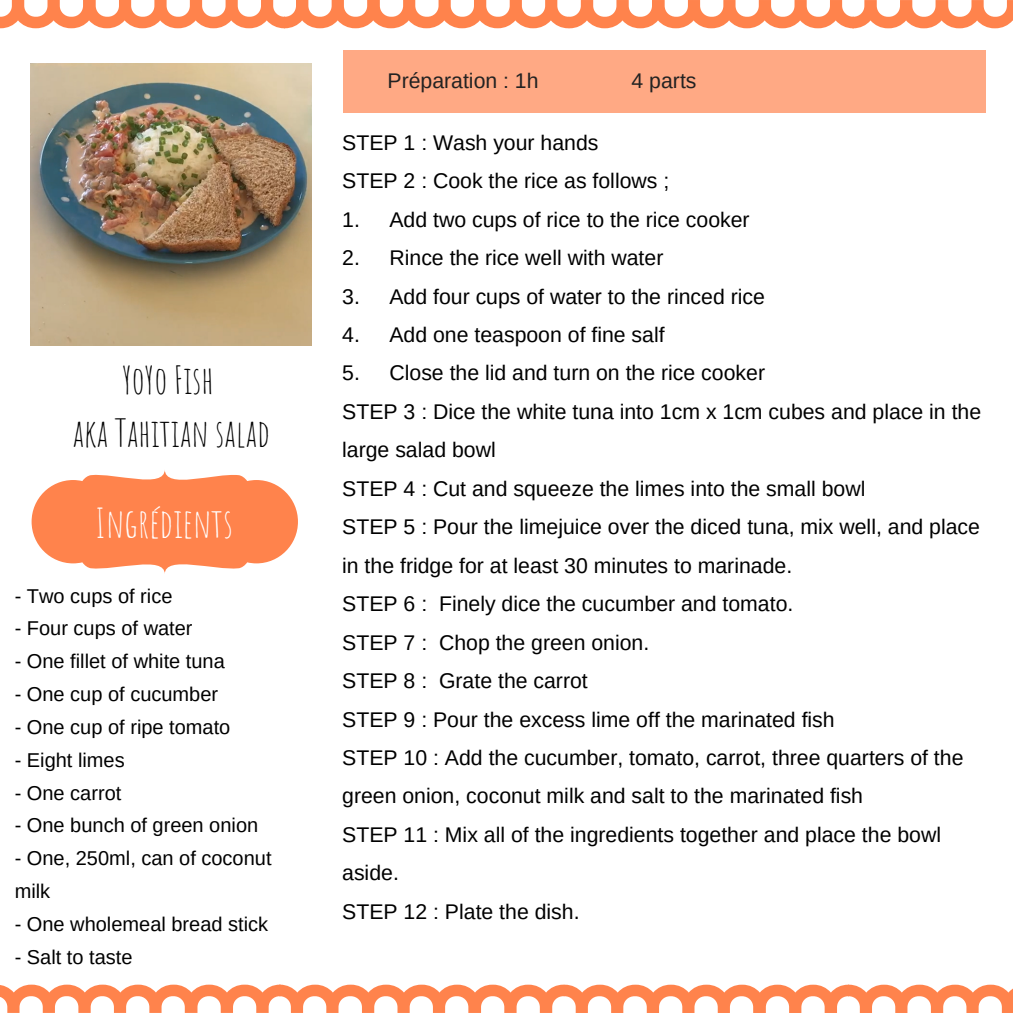
<style>
.page{position:relative;width:1013px;height:1013px;background:#fff}
.page>*{position:absolute;margin:0;border:0;box-sizing:border-box;transform-origin:0 0}
.t1{font:39.75px "Amatic SC";color:#fff}
.t2{font:37.5px/52.5px "Amatic SC";color:#000;text-align:center}
.t3{font:21.25px/38.5px "Arimo";color:#000}
.t4{font:21.25px "Arimo";color:#222}
.t5{font:20px/32.8px "Arimo";color:#000}
</style>
<div class="page">
<svg style="left:0;top:0;width:1012px;height:28px"></svg>
<svg style="left:32px;top:470px;width:266px;height:103px"></svg>
<div style="left:343px;top:51px;width:642px;height:61px;background:#ffa984"></div>
<svg style="left:0;top:984px;width:1012px;height:28px"></svg>
<img style="left:31px;top:64px;width:280px;height:281px">
<h2 class="t2" style="left:72px;top:354px;width:199px">YoYo Fish<br>aka Tahitian salad</h2>
<h1 class="t1" style="left:95px;top:497px;width:139px">Ingrédients</h1>
<p class="t5" style="left:15px;top:579px;width:159px">- Two cups of rice</p>
<p class="t5" style="left:15px;top:612px;width:179px">- Four cups of water</p>
<p class="t5" style="left:15px;top:645px;width:212px">- One fillet of white tuna</p>
<p class="t5" style="left:15px;top:677px;width:205px">- One cup of cucumber</p>
<p class="t5" style="left:15px;top:710px;width:217px">- One cup of ripe tomato</p>
<p class="t5" style="left:15px;top:743px;width:112px">- Eight limes</p>
<p class="t5" style="left:15px;top:776px;width:108px">- One carrot</p>
<p class="t5" style="left:15px;top:809px;width:245px">- One bunch of green onion</p>
<p class="t5" style="left:15px;top:841px;width:258px">- One, 250ml, can of coconut milk</p>
<p class="t5" style="left:15px;top:907px;width:255px">- One wholemeal bread stick</p>
<p class="t5" style="left:15px;top:940px;width:119px">- Salt to taste</p>
<p class="t4" style="left:387px;top:68px;width:152px">Préparation : 1h</p>
<p class="t4" style="left:631px;top:69px;width:66px">4 parts</p>
<p class="t3" style="left:342px;top:123px;width:328px">STEP 1 : Wash your hands<br>STEP 2 : Cook the rice as follows ;</p>
<p class="t3" style="left:342px;top:200px;width:409px">1. Add two cups of rice to the rice cooker</p>
<p class="t3" style="left:342px;top:238px;width:323px">2. Rince the rice well with water</p>
<p class="t3" style="left:342px;top:277px;width:424px">3. Add four cups of water to the rinced rice</p>
<p class="t3" style="left:342px;top:315px;width:324px">4. Add one teaspoon of fine salf</p>
<p class="t3" style="left:342px;top:354px;width:640px">5. Close the lid and turn on the rice cooker<br>STEP 3 : Dice the white tuna into 1cm x 1cm cubes and place in the large salad bowl<br>STEP 4 : Cut and squeeze the limes into the small bowl<br>STEP 5 : Pour the limejuice over the diced tuna, mix well, and place in the fridge for at least 30 minutes to marinade.<br>STEP 6 : Finely dice the cucumber and tomato.<br>STEP 7 : Chop the green onion.<br>STEP 8 : Grate the carrot<br>STEP 9 : Pour the excess lime off the marinated fish<br>STEP 10 : Add the cucumber, tomato, carrot, three quarters of the green onion, coconut milk and salt to the marinated fish<br>STEP 11 : Mix all of the ingredients together and place the bowl aside.<br>STEP 12 : Plate the dish.</p>
</div>
